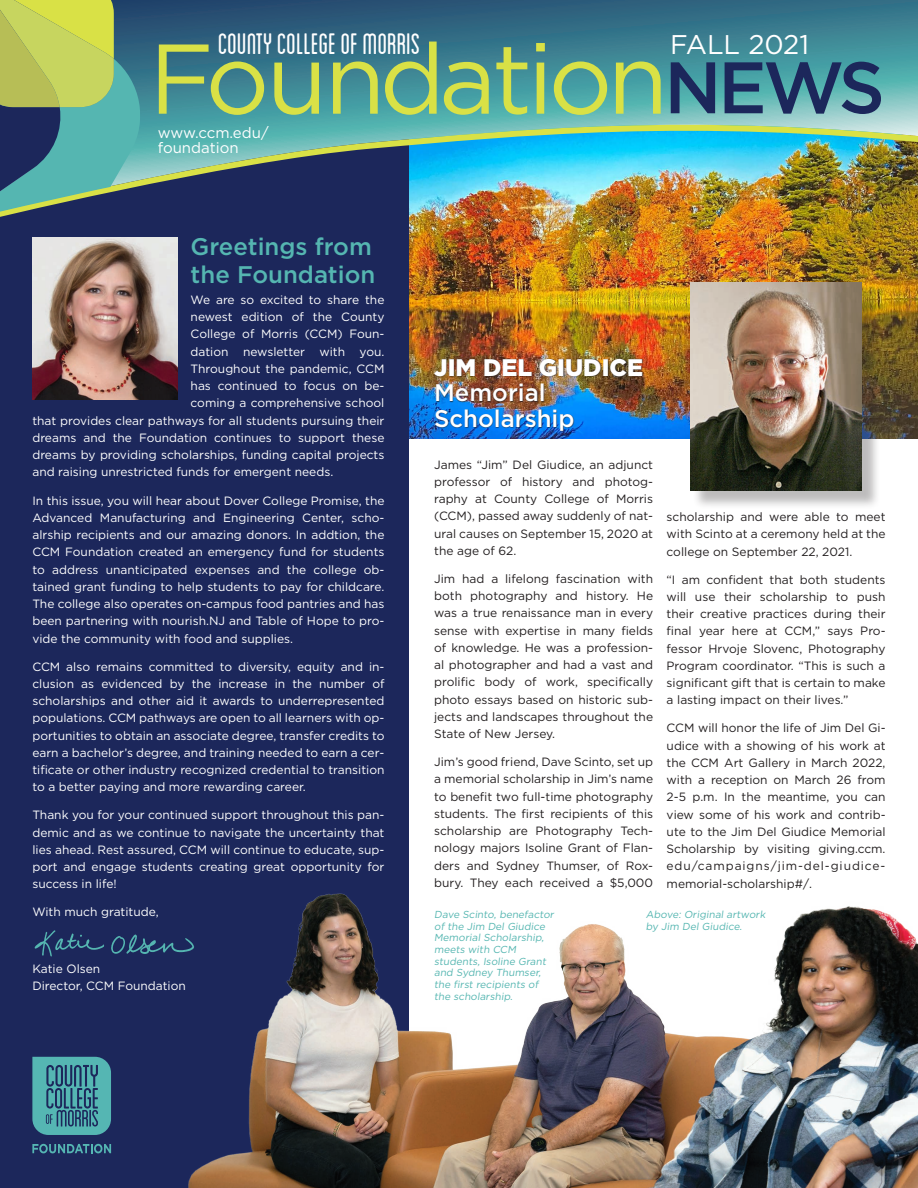
<style>
.page{position:relative;width:918px;height:1188px;background:#fff}
.page>*{position:absolute;margin:0;border:0;box-sizing:border-box;transform-origin:0 0}
.t1{font:98.85px "Gotham";letter-spacing:-.05em;color:#d9e146}
.t2{font:500 72.75px "Gotham";color:#1c275b}
.t3{font:condensed 31.05px "Blanch";color:#fff}
.t4{font:27px "Gotham";letter-spacing:-.01em;color:#fff}
.Main_Head_21{font:500 24px/25.5px "Gotham";color:#fff}
.Main_Head_21-2{font:500 24px/28.8px "Gotham";color:#55b6b1}
.t5{font:15px/15px "Gotham";color:#fff}
.Copy_21{font:12px/17.2px "Gotham";color:#fff;text-align:justify}
.Copy_21-2{font:12px/17.2px "Gotham";color:#231f20;text-align:justify}
.Photo_Captions{font:10.2px/11.7px "Gotham";color:#55b6b1}
.s1{font-weight:900}
</style>
<div class="page">
<img style="left:408px;top:222px;width:510px;height:217px">
<div style="left:0;top:108px;width:408px;height:1080px;background:#1c275b"></div>
<img style="left:34px;top:930px;width:150px;height:27px">
<img style="left:32px;top:237px;width:145px;height:163px">
<svg style="left:140px;top:0;width:778px;height:112px;background:#3d8292"></svg>
<img style="left:0;top:112px;width:918px;height:110px">
<svg style="left:0;top:0;width:140px;height:212px"></svg>
<div style="left:434px;top:358px;width:210px;height:74px;background:#231f20;opacity:.75"></div>
<div style="left:692px;top:285px;width:188px;height:224px;background:#231f20;opacity:.3"></div>
<img style="left:690px;top:283px;width:172px;height:208px">
<svg style="left:32px;top:1057px;width:79px;height:78px;background:#47939d"></svg>
<svg style="left:32px;top:1144px;width:79px;height:9px"></svg>
<img style="left:184px;top:885px;width:734px;height:303px">
<p class="t3" style="left:218px;top:27px;width:204px">COUNTY COLLEGE OF MORRIS</p>
<p class="t1" style="left:149px;top:15px;width:521px">Foundation</p>
<p class="t5" style="left:158px;top:125px;width:113px">www.ccm.edu/ foundation</p>
<p class="t4" style="left:670px;top:27px;width:141px">FALL 2021</p>
<p class="t2" style="left:664px;top:40px;width:222px">NEWS</p>
<p class="Main_Head_21-2" style="left:191px;top:232px;width:186px">Greetings from the Foundation</p>
<p class="Copy_21" style="left:191px;top:291px;width:195px">We are so excited to share the</p>
<p class="Copy_21" style="left:191px;top:308px;width:195px">newest edition of the County</p>
<p class="Copy_21" style="left:191px;top:325px;width:195px">College of Morris (CCM) Foun-</p>
<p class="Copy_21" style="left:191px;top:343px;width:195px">dation newsletter with you.</p>
<p class="Copy_21" style="left:191px;top:360px;width:195px">Throughout the pandemic, CCM</p>
<p class="Copy_21" style="left:191px;top:377px;width:195px">has continued to focus on be-</p>
<p class="Copy_21" style="left:191px;top:394px;width:195px">coming a comprehensive school</p>
<p class="Copy_21" style="left:32px;top:412px;width:354px">that provides clear pathways for all students pursuing their</p>
<p class="Copy_21" style="left:32px;top:429px;width:354px">dreams and the Foundation continues to support these</p>
<p class="Copy_21" style="left:32px;top:446px;width:354px">dreams by providing scholarships, funding capital projects</p>
<p class="Copy_21" style="left:32px;top:463px;width:302px">and raising unrestricted funds for emergent needs.</p>
<p class="Copy_21" style="left:32px;top:491px;width:354px">In this issue, you will hear about Dover College Promise, the Advanced Manufacturing and Engineering Center, scho&shy;alrship recipients and our amazing donors. In addtion, the CCM Foundation created an emergency fund for students to address unanticipated expenses and the college ob&shy;tained grant funding to help students to pay for childcare.<br>The college also operates on-campus food pantries and has been partnering with nourish.NJ and Table of Hope to pro&shy;vide the community with food and supplies.</p>
<p class="Copy_21" style="left:32px;top:657px;width:354px">CCM also remains committed to diversity, equity and in&shy;clusion as evidenced by the increase in the number of scholarships and other aid it awards to underrepresented populations. CCM pathways are open to all learners with op&shy;portunities to obtain an associate degree, transfer credits to earn a bachelor’s degree, and training needed to earn a cer&shy;tificate or other industry recognized credential to transition to a better paying and more rewarding career.</p>
<p class="Copy_21" style="left:32px;top:806px;width:354px">Thank you for your continued support throughout this pan&shy;demic and as we continue to navigate the uncertainty that lies ahead. Rest assured, CCM will continue to educate, sup&shy;port and engage students creating great opportunity for success in life!</p>
<p class="Copy_21" style="left:32px;top:903px;width:128px">With much gratitude,</p>
<p class="Copy_21" style="left:32px;top:959px;width:155px">Katie Olsen<br>Director, CCM Foundation</p>
<p class="Main_Head_21" style="left:434px;top:354px;width:210px"><span class="s1">JIM DEL GIUDICE<br></span>Memorial<br>Scholarship</p>
<p class="Copy_21-2" style="left:434px;top:455px;width:220px">James “Jim” Del Giudice, an adjunct professor of history and photog&shy;raphy at County College of Morris (CCM), passed away suddenly of nat&shy;ural causes on September 15, 2020 at the age of 62.</p>
<p class="Copy_21-2" style="left:434px;top:570px;width:220px">Jim had a lifelong fascination with both photography and history. He was a true renaissance man in every sense with expertise in many fields of knowledge. He was a profession&shy;al photographer and had a vast and prolific body of work, specifically photo essays based on historic sub&shy;jects and landscapes throughout the State of New Jersey.</p>
<p class="Copy_21-2" style="left:434px;top:753px;width:220px">Jim’s good friend, Dave Scinto, set up a memorial scholarship in Jim’s name to benefit two full-time photography students. The first recipients of this scholarship are Photography Tech&shy;nology majors Isoline Grant of Flan&shy;ders and Sydney Thumser, of Rox&shy;bury. They each received a $5,000</p>
<p class="Copy_21-2" style="left:667px;top:508px;width:220px">scholarship and were able to meet with Scinto at a ceremony held at the college on September 22, 2021.</p>
<p class="Copy_21-2" style="left:667px;top:571px;width:220px">“I am confident that both students will use their scholarship to push their creative practices during their final year here at CCM,” says Pro&shy;fessor Hrvoje Slovenc, Photography Program coordinator. “This is such a significant gift that is certain to make a lasting impact on their lives.”</p>
<p class="Copy_21-2" style="left:667px;top:719px;width:220px">CCM will honor the life of Jim Del Gi&shy;udice with a showing of his work at the CCM Art Gallery in March 2022, with a reception on March 26 from 2-5 p.m. In the meantime, you can view some of his work and contrib&shy;ute to the Jim Del Giudice Memorial Scholarship by visiting giving.ccm. edu/campaigns/jim-del-giudice&shy;memorial-scholarship#/.</p>
<p class="Photo_Captions" style="left:434px;top:908px;width:123px">Dave Scinto, benefactor of the Jim Del Giudice<br>Memorial Scholarship, meets with CCM students, Isoline Grant and Sydney Thumser, the first recipients of the scholarship.</p>
<p class="Photo_Captions" style="left:646px;top:908px;width:123px">Above: Original artwork by Jim Del Giudice.</p>
</div>
